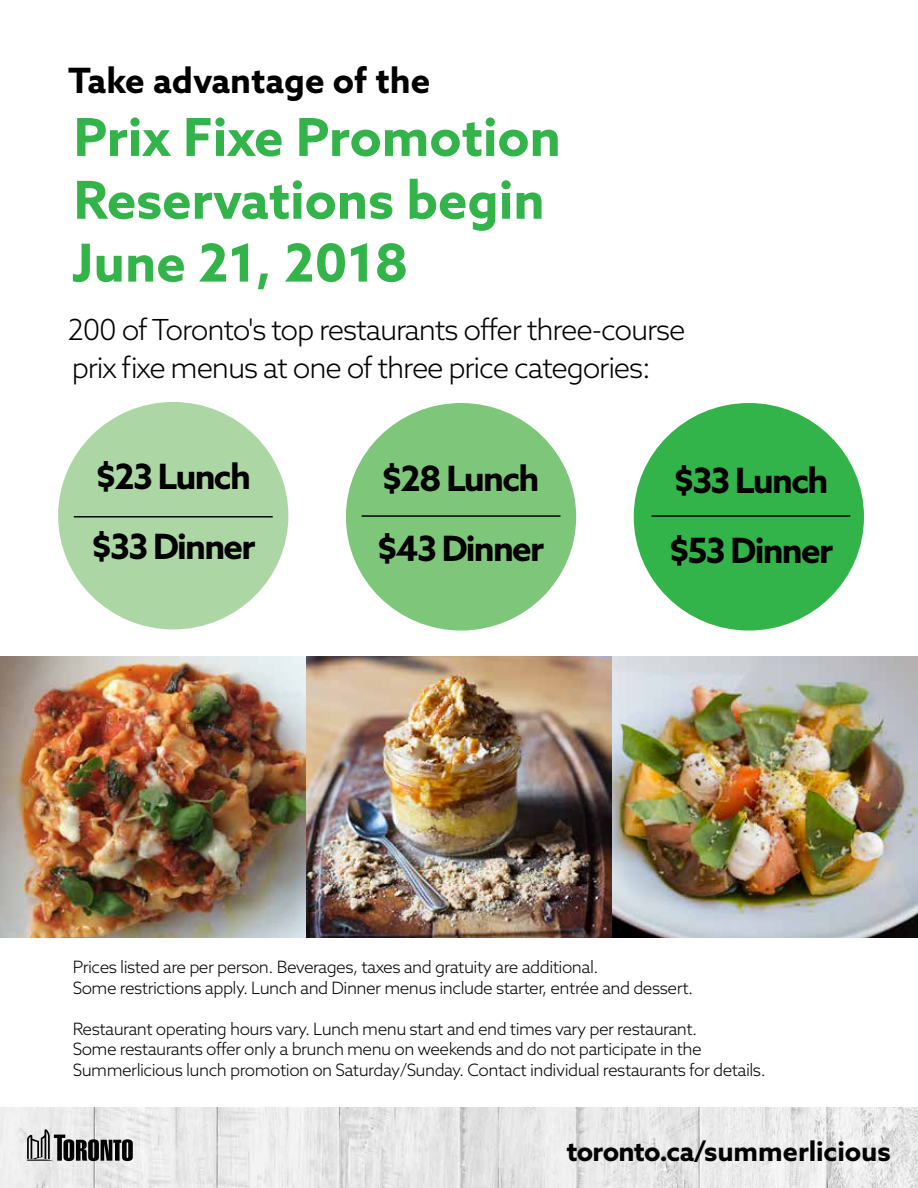
<style>
.page{position:relative;width:918px;height:1188px;background:#fff}
.page>*{position:absolute;margin:0;border:0;box-sizing:border-box;transform-origin:0 0}
.t1{font:700 52.35px/62.8px "Azo Sans";color:#33b44a}
.t2{font:700 34.95px/69.8px "Azo Sans";letter-spacing:-.05em;color:#000}
.t3{font:700 34.95px "Azo Sans";color:#000}
.t4{font:300 29.1px/37.8px "Azo Sans";letter-spacing:-.04em;color:#000}
.t5{font:700 27px "Azo Sans";letter-spacing:-.005em;color:#000}
.t6{font:300 16.95px/20.4px "Azo Sans";letter-spacing:-.03em;color:#000}
</style>
<div class="page">
<img style="left:0;top:1107px;width:918px;height:81px">
<svg style="left:27px;top:1129px;width:106px;height:32px;background:#808080"></svg>
<div style="left:346px;top:403px;width:230px;height:228px;background:#7ec67a;border-radius:50%"></div>
<div style="left:634px;top:403px;width:230px;height:228px;background:#33b44a;border-radius:50%"></div>
<div style="left:58px;top:402px;width:230px;height:227px;background:#acd7a5;border-radius:50%"></div>
<hr style="left:74px;top:516px;width:199px;height:2px;background:#000">
<hr style="left:362px;top:515px;width:199px;height:2px;background:#000">
<hr style="left:651px;top:515px;width:199px;height:2px;background:#000">
<img style="left:0;top:657px;width:918px;height:280px">
<h2 class="t3" style="left:68px;top:57px;width:364px">Take advantage of the</h2>
<h1 class="t1" style="left:72px;top:105px;width:490px">Prix Fixe Promotion<br>Reservations begin<br>June 21, 2018</h1>
<h3 class="t4" style="left:68px;top:310px;width:619px">200 of Toronto's top restaurants offer three-course prix fixe menus at one of three price categories:</h3>
<h2 class="t2" style="left:91px;top:441px;width:166px">$23 Lunch $33 Dinner</h2>
<h2 class="t2" style="left:377px;top:443px;width:169px">$28 Lunch $43 Dinner</h2>
<h2 class="t2" style="left:669px;top:445px;width:166px">$33 Lunch $53 Dinner</h2>
<p class="t6" style="left:73px;top:957px;width:622px">Prices listed are per person. Beverages, taxes and gratuity are additional.<br>Some restrictions apply. Lunch and Dinner menus include starter, entrée and dessert.</p>
<p class="t6" style="left:73px;top:1019px;width:694px">Restaurant operating hours vary. Lunch menu start and end times vary per restaurant.<br>Some restaurants offer only a brunch menu on weekends and do not participate in the<br>Summerlicious lunch promotion on Saturday/Sunday. Contact individual restaurants for details.</p>
<h3 class="t5" style="left:566px;top:1134px;width:326px">toronto.ca/summerlicious</h3>
</div>
